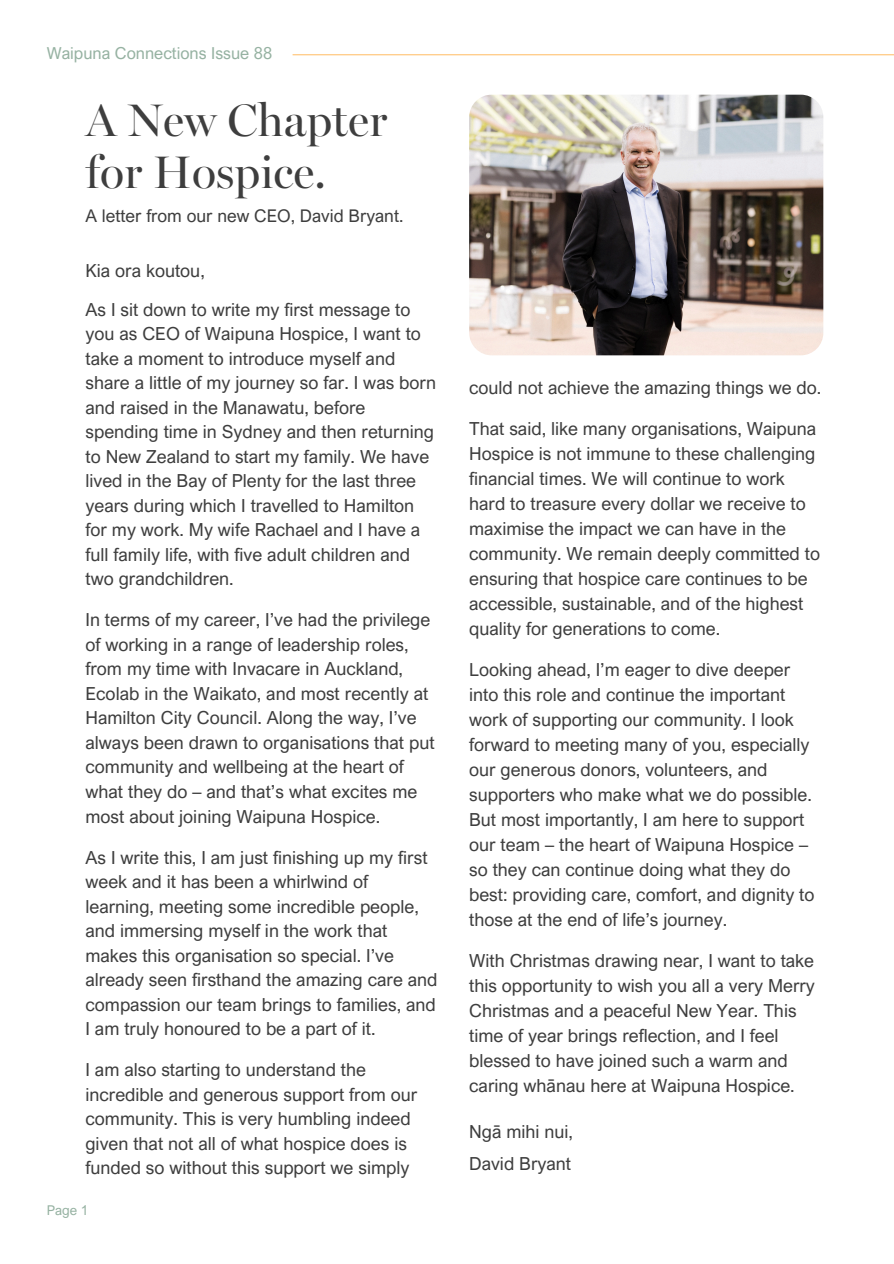
<style>
.page{position:relative;width:894px;height:1264px;background:#fff}
.page>*{position:absolute;margin:0;border:0;box-sizing:border-box;transform-origin:0 0}
.t1{font:45.9px/52.1px "Miller Banner";color:#3e3e3e}
.t2{font:18px/24.5px "Arial Nova";color:#3e3e3e}
.t3{font:17.55px "Arial Nova";color:#3e3e3e}
.t4{font:16.5px "Arial Nova";color:#96b2a2}
.t5{font:13.5px "Arial Nova";color:#96b2a2}
</style>
<div class="page">
<hr style="left:292px;top:54px;width:601px;height:1px;background:#ffc373">
<img style="left:469px;top:95px;width:354px;height:260px;border-radius:22px">
<h2 class="t4" style="left:47px;top:43px;width:227px">Waipuna Connections Issue 88</h2>
<h2 class="t1" style="left:85px;top:95px;width:303px">A New Chapter for Hospice.</h2>
<h2 class="t3" style="left:85px;top:205px;width:319px">A letter from our new CEO, David Bryant.</h2>
<h2 class="t2" style="left:85px;top:258px;width:121px">Kia ora koutou,</h2>
<p class="t2" style="left:85px;top:296px;width:352px">As I sit down to write my first message to you as CEO of Waipuna Hospice, I want to take a moment to introduce myself and share a little of my journey so far. I was born and raised in the Manawatu, before spending time in Sydney and then returning to New Zealand to start my family. We have lived in the Bay of Plenty for the last three years during which I travelled to Hamilton for my work. My wife Rachael and I have a full family life, with five adult children and two grandchildren.</p>
<h1 class="t2" style="left:85px;top:607px;width:350px">In terms of my career, I’ve had the privilege of working in a range of leadership roles, from my time with Invacare in Auckland, Ecolab in the Waikato, and most recently at Hamilton City Council. Along the way, I’ve always been drawn to organisations that put community and wellbeing at the heart of what they do – and that’s what excites me most about joining Waipuna Hospice.</h1>
<h2 class="t2" style="left:85px;top:844px;width:353px">As I write this, I am just finishing up my first week and it has been a whirlwind of learning, meeting some incredible people, and immersing myself in the work that makes this organisation so special. I’ve already seen firsthand the amazing care and compassion our team brings to families, and I am truly honoured to be a part of it.</h2>
<h2 class="t2" style="left:85px;top:1057px;width:333px">I am also starting to understand the incredible and generous support from our community. This is very humbling indeed given that not all of what hospice does is funded so without this support we simply</h2>
<h2 class="t5" style="left:47px;top:1201px;width:43px">Page 1</h2>
<h2 class="t2" style="left:469px;top:375px;width:353px">could not achieve the amazing things we do.</h2>
<p class="t2" style="left:469px;top:416px;width:352px;line-height:25px">That said, like many organisations, Waipuna Hospice is not immune to these challenging financial times. We will continue to work hard to treasure every dollar we receive to maximise the impact we can have in the community. We remain deeply committed to ensuring that hospice care continues to be accessible, sustainable, and of the highest quality for generations to come.</p>
<h2 class="t2" style="left:469px;top:657px;width:347px;line-height:25px">Looking ahead, I’m eager to dive deeper into this role and continue the important work of supporting our community. I look forward to meeting many of you, especially our generous donors, volunteers, and supporters who make what we do possible.<br>But most importantly, I am here to support our team – the heart of Waipuna Hospice – so they can continue doing what they do best: providing care, comfort, and dignity to those at the end of life’s journey.</h2>
<h2 class="t2" style="left:469px;top:948px;width:347px;line-height:25px">With Christmas drawing near, I want to take this opportunity to wish you all a very Merry Christmas and a peaceful New Year. This time of year brings reflection, and I feel blessed to have joined such a warm and caring whānau here at Waipuna Hospice.</h2>
<h2 class="t2" style="left:469px;top:1118px;width:105px">Ngā mihi nui,</h2>
<h2 class="t2" style="left:469px;top:1150px;width:103px">David Bryant</h2>
</div>
